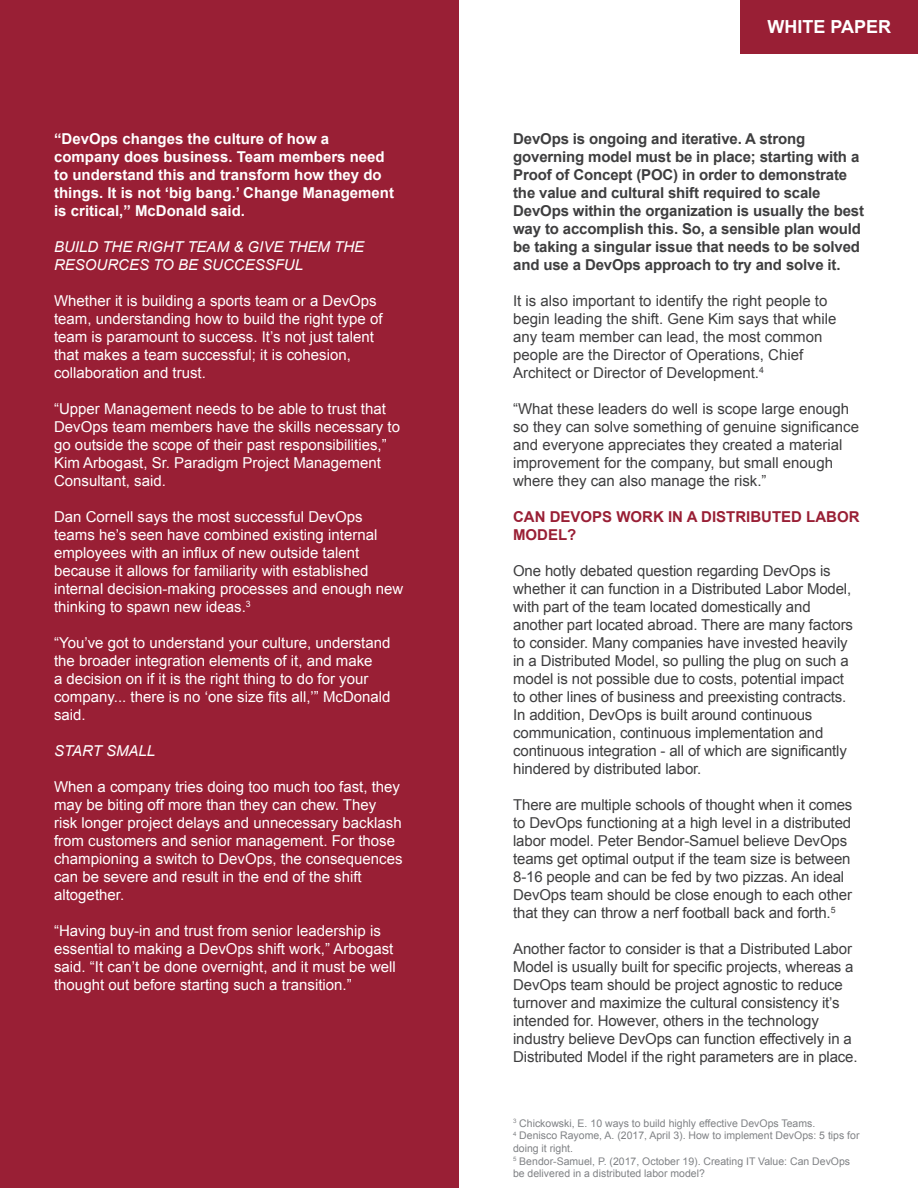
<style>
.page{position:relative;width:918px;height:1188px;background:#fff}
.page>*{position:absolute;margin:0;border:0;box-sizing:border-box;transform-origin:0 0}
.t1{font:700 18px "Arial";color:#fff}
.t2{font:15px/18px "Arial";letter-spacing:-.01em;color:#3e3e3f}
.t3{font:15px/18px "Arial";color:#fff}
.t4{font:700 15px/18px "Arial";letter-spacing:-.01em;color:#3e3e3f}
.t5{font:700 15px/18px "Arial";color:#fff}
.t6{font:italic 15px/18px "Arial";color:#fff}
.t7{font:700 15px/18px "Arial";color:#991f35}
.t8{font:10.5px/12.6px "Arial";color:#808285}
</style>
<div class="page">
<div style="left:740px;top:0;width:178px;height:53px;background:#991f35"></div>
<div style="left:0;top:0;width:459px;height:1188px;background:#991f35"></div>
<p class="t5" style="left:54px;top:130px;width:342px">“DevOps changes the culture of how a company does business. Team members need to understand this and transform how they do things. It is not ‘big bang.’ Change Management is critical,” McDonald said.</p>
<p class="t6" style="left:54px;top:238px;width:312px">BUILD THE RIGHT TEAM &amp; GIVE THEM THE<br>RESOURCES TO BE SUCCESSFUL</p>
<p class="t3" style="left:54px;top:291px;width:330px">Whether it is building a sports team or a DevOps team, understanding how to build the right type of team is paramount to success. It’s not just talent that makes a team successful; it is cohesion, collaboration and trust.</p>
<p class="t3" style="left:54px;top:399px;width:347px">“Upper Management needs to be able to trust that DevOps team members have the skills necessary to go outside the scope of their past responsibilities,” Kim Arbogast, Sr. Paradigm Project Management Consultant, said.</p>
<p class="t3" style="left:54px;top:507px;width:351px">Dan Cornell says the most successful DevOps teams he’s seen have combined existing internal employees with an influx of new outside talent because it allows for familiarity with established internal decision-making processes and enough new thinking to spawn new ideas.<sup>3</sup></p>
<p class="t3" style="left:54px;top:633px;width:338px">“You’ve got to understand your culture, understand the broader integration elements of it, and make<br>a decision on if it is the right thing to do for your company... there is no ‘one size fits all,’” McDonald said.</p>
<p class="t6" style="left:54px;top:742px;width:103px">START SMALL</p>
<p class="t3" style="left:54px;top:777px;width:350px">When a company tries doing too much too fast, they may be biting off more than they can chew. They risk longer project delays and unnecessary backlash from customers and senior management. For those championing a switch to DevOps, the consequences can be severe and result in the end of the shift altogether.</p>
<p class="t3" style="left:54px;top:921px;width:343px">“Having buy-in and trust from senior leadership is essential to making a DevOps shift work,” Arbogast said. “It can’t be done overnight, and it must be well thought out before starting such a transition.”</p>
<p class="t1" style="left:767px;top:15px;width:125px">WHITE PAPER</p>
<p class="t4" style="left:513px;top:130px;width:294px">DevOps is ongoing and iterative. A strong</p>
<p class="t4" style="left:513px;top:148px;width:353px">governing model must be in place; starting with a Proof of Concept (POC) in order to demonstrate the value and cultural shift required to scale DevOps within the organization is usually the best way to accomplish this. So, a sensible plan would be taking a singular issue that needs to be solved and use a DevOps approach to try and solve it.</p>
<p class="t2" style="left:513px;top:291px;width:325px">It is also important to identify the right people to begin leading the shift. Gene Kim says that while any team member can lead, the most common people are the Director of Operations, Chief Architect or Director of Development.<sup>4</sup></p>
<p class="t2" style="left:513px;top:399px;width:348px">“What these leaders do well is scope large enough so they can solve something of genuine significance and everyone appreciates they created a material improvement for the company, but small enough where they can also manage the risk.”</p>
<p class="t7" style="left:513px;top:508px;width:348px">CAN DEVOPS WORK IN A DISTRIBUTED LABOR<br>MODEL?</p>
<p class="t2" style="left:513px;top:561px;width:341px">One hotly debated question regarding DevOps is whether it can function in a Distributed Labor Model, with part of the team located domestically and another part located abroad. There are many factors to consider. Many companies have invested heavily in a Distributed Model, so pulling the plug on such a model is not possible due to costs, potential impact to other lines of business and preexisting contracts.<br>In addition, DevOps is built around continuous communication, continuous implementation and continuous integration - all of which are significantly hindered by distributed labor.</p>
<p class="t2" style="left:513px;top:795px;width:341px">There are multiple schools of thought when it comes to DevOps functioning at a high level in a distributed labor model. Peter Bendor-Samuel believe DevOps teams get optimal output if the team size is between 8-16 people and can be fed by two pizzas. An ideal DevOps team should be close enough to each other that they can throw a nerf football back and forth.<sup>5</sup></p>
<p class="t2" style="left:513px;top:939px;width:346px">Another factor to consider is that a Distributed Labor Model is usually built for specific projects, whereas a DevOps team should be project agnostic to reduce turnover and maximize the cultural consistency it’s intended for. However, others in the technology industry believe DevOps can function effectively in a Distributed Model if the right parameters are in place.</p>
<p class="t8" style="left:513px;top:1117px;width:304px"><sup>3</sup> Chickowski, E. 10 ways to build highly effective DevOps Teams.</p>
<p class="t8" style="left:513px;top:1130px;width:348px"><sup>4</sup> Denisco Rayome, A. (2017, April 3). How to implement DevOps: 5 tips for doing it right.</p>
<p class="t8" style="left:513px;top:1155px;width:339px"><sup>5</sup> Bendor-Samuel, P. (2017, October 19). Creating IT Value: Can DevOps be delivered in a distributed labor model?</p>
</div>
